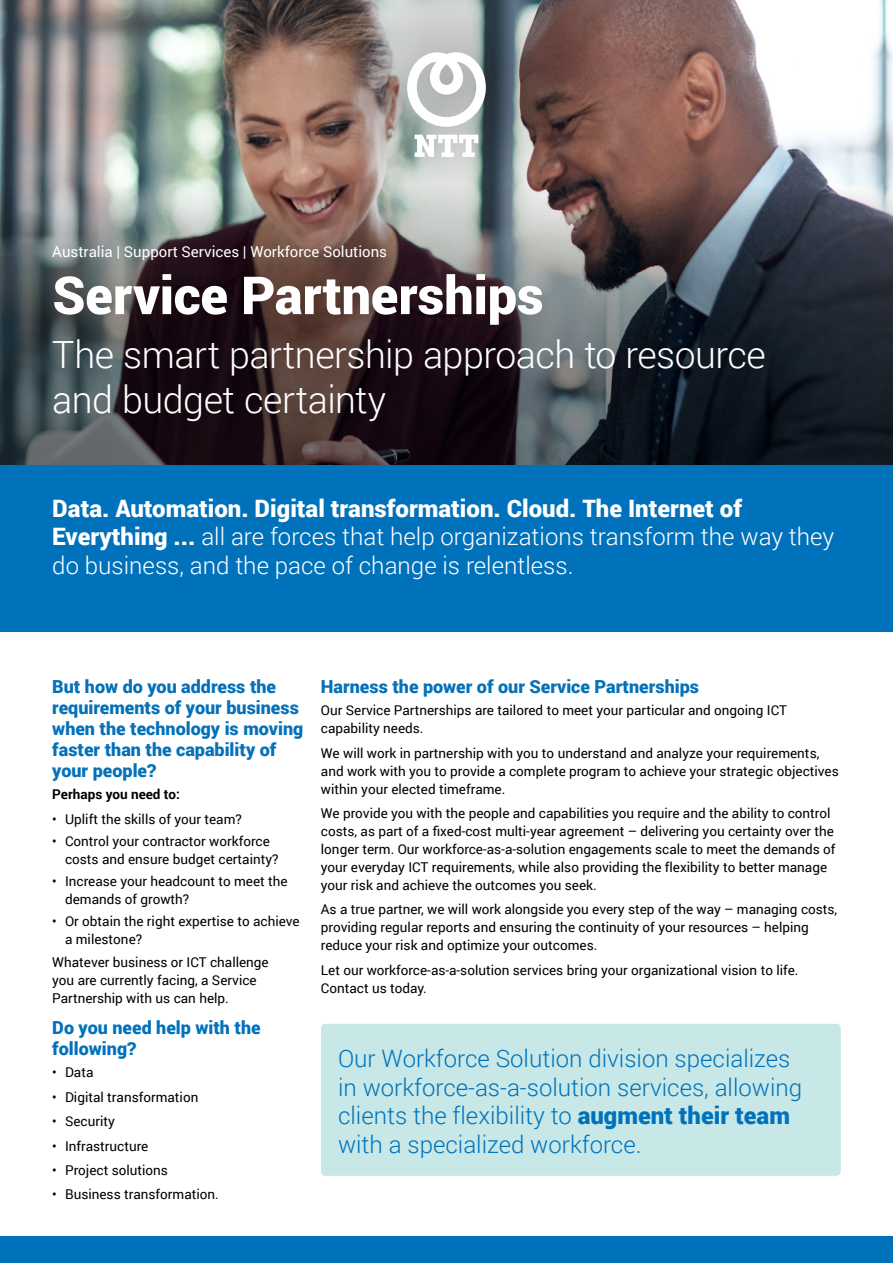
<style>
.page{position:relative;width:893px;height:1263px;background:#fff}
.page>*{position:absolute;margin:0;border:0;box-sizing:border-box;transform-origin:0 0}
.t1{font:900 52.5px "Roboto";letter-spacing:-.005em;color:#fff}
.t2{font:300 37.5px/45px "Roboto";letter-spacing:-.015em;color:#fff}
.t3{font:300 24px/28.5px "Roboto";color:#fff}
.t4{font:300 24px/28.5px "Roboto";color:#0072bc}
.t5{font:900 18px/21px "Roboto";color:#0471b9}
.t6{font:900 18px/21px "Roboto";color:#0072bc}
.t7{font:15px "Roboto";color:#fff}
.t8{font:13.5px/18px "Roboto";color:#000}
.t9{font:700 13.5px "Roboto";color:#000}
.s1{font-weight:900}
</style>
<div class="page">
<div style="left:0;top:1236px;width:893px;height:27px;background:#0072bc"></div>
<img style="left:0;top:0;width:893px;height:181px">
<svg style="left:0;top:181px;width:893px;height:284px;background:#3c3a3f"></svg>
<img style="left:279px;top:0;width:335px;height:251px">
<div style="left:0;top:465px;width:893px;height:166px;background:#0072bc"></div>
<svg style="left:415px;top:135px;width:63px;height:22px"></svg>
<svg style="left:407px;top:52px;width:79px;height:75px"></svg>
<div style="left:321px;top:1024px;width:520px;height:152px;background:#c7e8e6;border-radius:4px"></div>
<p class="t7" style="left:52px;top:241px;width:336px">Australia | Support Services | Workforce Solutions</p>
<h1 class="t1" style="left:52px;top:258px;width:493px">Service Partnerships</h1>
<h2 class="t2" style="left:52px;top:331px;width:715px">The smart partnership approach to resource and budget certainty</h2>
<h3 class="t3" style="left:52px;top:493px;width:783px"><span class="s1">Data. Automation. Digital transformation. Cloud. The Internet of<br>Everything ...</span> all are forces that help organizations transform the way they do business, and the pace of change is relentless.</h3>
<h3 class="t5" style="left:52px;top:675px;width:252px">But how do you address the requirements of your business when the technology is moving faster than the capability of your people?</h3>
<p class="t9" style="left:52px;top:785px;width:129px">Perhaps you need to:</p>
<p class="t8" style="left:52px;top:809px;width:191px">• Uplift the skills of your team?</p>
<p class="t8" style="left:65px;top:831px;width:215px;text-indent:-13px">• Control your contractor workforce costs and ensure budget certainty?</p>
<p class="t8" style="left:65px;top:872px;width:224px;text-indent:-13px">• Increase your headcount to meet the demands of growth?</p>
<p class="t8" style="left:65px;top:912px;width:236px;text-indent:-13px">• Or obtain the right expertise to achieve a milestone?</p>
<p class="t8" style="left:52px;top:952px;width:218px">Whatever business or ICT challenge you are currently facing, a Service<br>Partnership with us can help.</p>
<h3 class="t6" style="left:52px;top:1016px;width:210px">Do you need help with the following?</h3>
<p class="t8" style="left:52px;top:1063px;width:43px">• Data</p>
<p class="t8" style="left:52px;top:1087px;width:148px">• Digital transformation</p>
<p class="t8" style="left:52px;top:1112px;width:64px">• Security</p>
<p class="t8" style="left:52px;top:1136px;width:98px">• Infrastructure</p>
<p class="t8" style="left:52px;top:1161px;width:117px">• Project solutions</p>
<p class="t8" style="left:52px;top:1185px;width:168px">• Business transformation.</p>
<h3 class="t5" style="left:321px;top:675px;width:380px">Harness the power of our Service Partnerships</h3>
<p class="t8" style="left:321px;top:701px;width:468px">Our Service Partnerships are tailored to meet your particular and ongoing ICT capability needs.</p>
<p class="t8" style="left:321px;top:743px;width:519px">We will work in partnership with you to understand and analyze your requirements, and work with you to provide a complete program to achieve your strategic objectives within your elected timeframe.</p>
<p class="t8" style="left:321px;top:803px;width:516px">We provide you with the people and capabilities you require and the ability to control costs, as part of a fixed-cost multi-year agreement – delivering you certainty over the longer term. Our workforce-as-a-solution engagements scale to meet the demands of your everyday ICT requirements, while also providing the flexibility to better manage your risk and achieve the outcomes you seek.</p>
<p class="t8" style="left:321px;top:900px;width:518px">As a true partner, we will work alongside you every step of the way – managing costs, providing regular reports and ensuring the continuity of your resources – helping reduce your risk and optimize your outcomes.</p>
<p class="t8" style="left:321px;top:960px;width:479px">Let our workforce-as-a-solution services bring your organizational vision to life.<br>Contact us today.</p>
<h3 class="t4" style="left:338px;top:1044px;width:466px">Our Workforce Solution division specializes in workforce-as-a-solution services, allowing clients the flexibility to <span class="s1">augment their team </span>with a specialized workforce.</h3>
</div>
